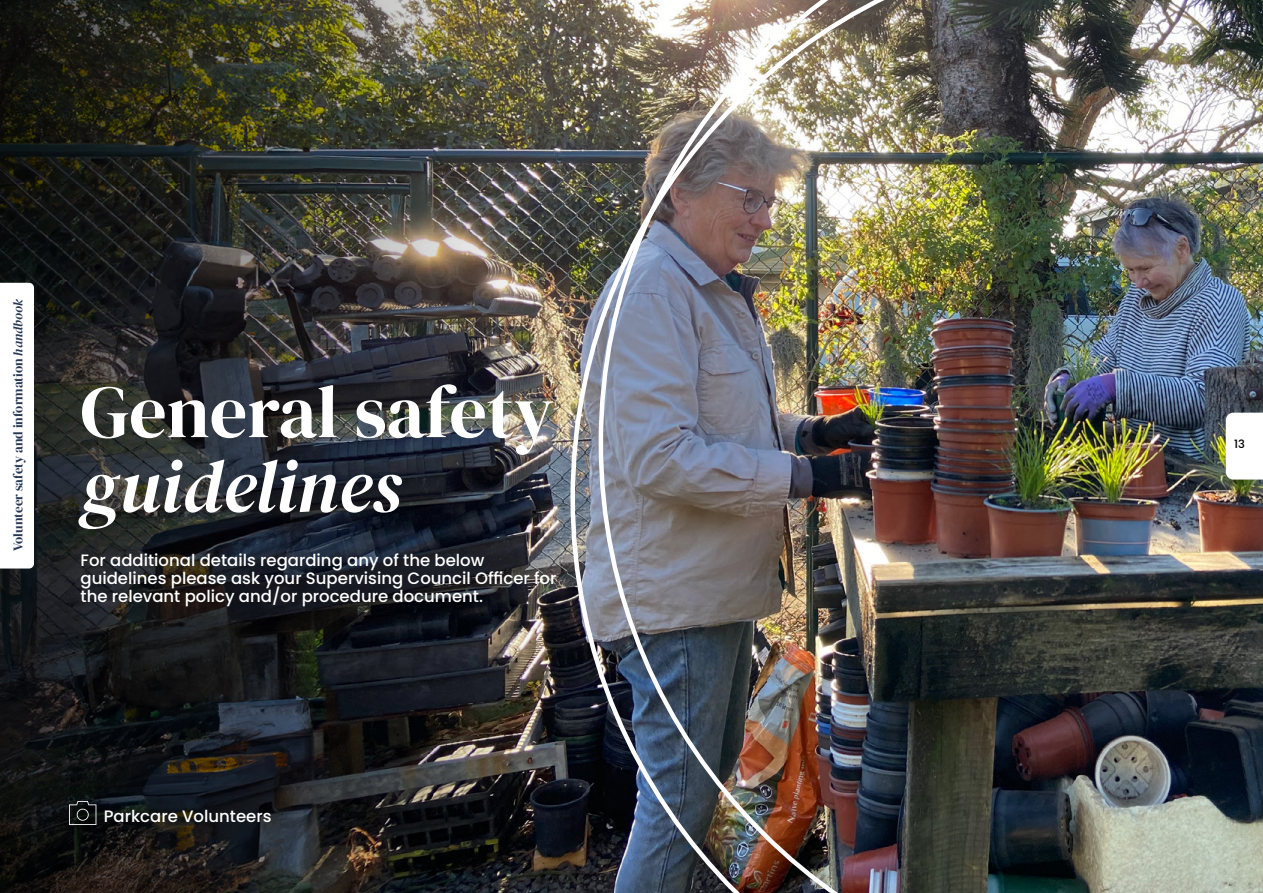
<style>
.page{position:relative;width:1263px;height:893px;background:#fff}
.page>*{position:absolute;margin:0;border:0;box-sizing:border-box;transform-origin:0 0}
.t1{font:74.25px "DM Serif Display";color:#fff}
.t2{font:italic 74.25px "DM Serif Display";color:#fff}
.t3{font:500 16.5px/18px "Poppins";color:#fff}
.t4{font:13.2px "DM Serif Display";color:#263753}
.t5{font:500 11.4px "Poppins";color:#000}
.s1{font-style:italic}
</style>
<div class="page">
<img style="left:544px;top:0;width:26px;height:893px">
<img style="left:0;top:0;width:544px;height:893px">
<img style="left:570px;top:0;width:29px;height:893px">
<img style="left:599px;top:0;width:664px;height:893px">
<svg style="left:69px;top:801px;width:27px;height:24px"></svg>
<svg style="left:1226px;top:413px;width:37px;height:67px"></svg>
<svg style="left:0;top:283px;width:34px;height:285px"></svg>
<p class="t4" style="left:10px;top:551px;width:253px;rotate:-90deg">Volunteer safety and information <span class="s1">handbook</span></p>
<h1 class="t1" style="left:81px;top:369px;width:475px">General safety</h1>
<h1 class="t2" style="left:81px;top:443px;width:322px">guidelines</h1>
<p class="t3" style="left:81px;top:551px;width:477px">For additional details regarding any of the below guidelines please ask your Supervising Council Officer for the relevant policy and/or procedure document.</p>
<p class="t3" style="left:104px;top:807px;width:169px">Parkcare Volunteers</p>
<p class="t5" style="left:1234px;top:437px;width:12px">13</p>
</div>
